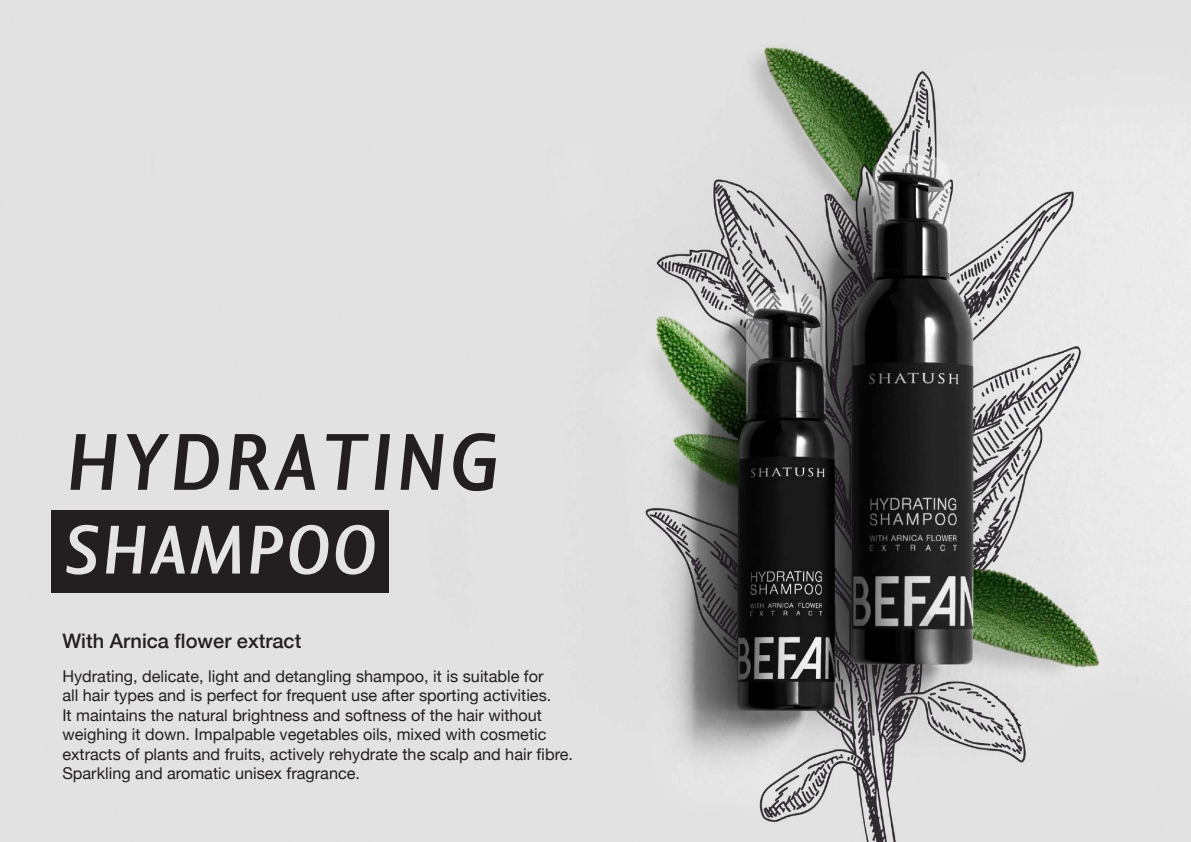
<style>
.page{position:relative;width:1191px;height:842px;background:#fff}
.page>*{position:absolute;margin:0;border:0;box-sizing:border-box;transform-origin:0 0}
.t1{font:italic 700 81.1px "Lisboa Sans OSF";color:#231f20}
.t2{font:italic 700 69.5px "Lisboa Sans OSF";color:#e4e4e4}
.t3{font:500 20px "Helvetica Neue";color:#231f20}
.t4{font:16.3px/19.5px "Helvetica Neue";color:#231f20}
</style>
<div class="page">
<img style="left:0;top:0;width:1191px;height:842px">
<div style="left:52px;top:511px;width:337px;height:82px;background:#231f20"></div>
<h1 class="t1" style="left:62px;top:411px;width:438px">HYDRATING</h1>
<h2 class="t2" style="left:62px;top:506px;width:315px">SHAMPOO</h2>
<p class="t3" style="left:62px;top:625px;width:240px">With Arnica flower extract</p>
<p class="t4" style="left:62px;top:667px;width:512px">Hydrating, delicate, light and detangling shampoo, it is suitable for<br>all hair types and is perfect for frequent use after sporting activities.<br>It maintains the natural brightness and softness of the hair without weighing it down. Impalpable vegetables oils, mixed with cosmetic extracts of plants and fruits, actively rehydrate the scalp and hair fibre.<br>Sparkling and aromatic unisex fragrance.</p>
</div>
